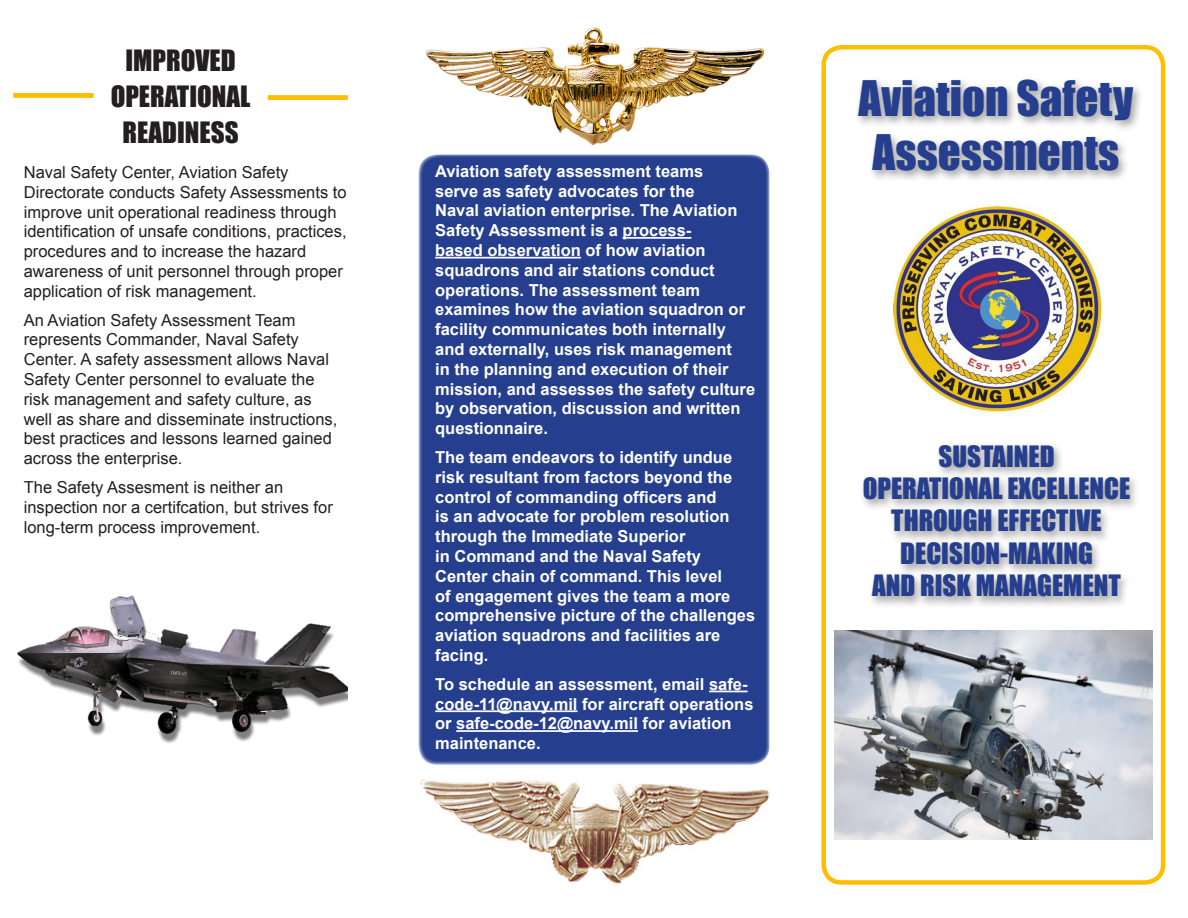
<style>
.page{position:relative;width:1188px;height:918px;background:#fff}
.page>*{position:absolute;margin:0;border:0;box-sizing:border-box;transform-origin:0 0}
.t1{font:45px "Impact";color:#253f8e}
.t2{font:27px/32.4px "Impact";color:#253f8e;text-align:center}
.t3{font:27px "Impact";color:#231f20}
.t4{font:700 16.5px/19.8px "Arial";color:#fff}
.t5{font:16.5px/19.8px "Arial";color:#231f20}
</style>
<div class="page">
<div style="left:854px;top:76px;width:290px;height:107px;background:#231f20;opacity:.43"></div>
<div style="left:419px;top:155px;width:350px;height:609px;background:#253f8e;border-radius:18px"></div>
<div style="left:418px;top:155px;width:352px;height:610px;border:2px solid #253f8e;border-radius:18px"></div>
<hr style="left:623px;top:237px;width:68px;height:2px;background:#fff">
<hr style="left:435px;top:257px;width:146px;height:2px;background:#fff">
<hr style="left:709px;top:691px;width:39px;height:1px;background:#fff">
<hr style="left:435px;top:710px;width:143px;height:2px;background:#fff">
<hr style="left:456px;top:730px;width:182px;height:2px;background:#fff">
<img style="left:891px;top:206px;width:214px;height:209px">
<div style="left:859px;top:441px;width:281px;height:168px;background:#231f20;opacity:.43"></div>
<div style="left:821px;top:45px;width:344px;height:840px;border:4px solid #ffbe00;border-radius:18px"></div>
<div style="left:268px;top:95px;width:80px;height:5px;background:#ffbe00"></div>
<div style="left:14px;top:93px;width:79px;height:5px;background:#ffbe00"></div>
<img style="left:835px;top:630px;width:317px;height:210px">
<img style="left:17px;top:595px;width:331px;height:149px">
<img style="left:420px;top:780px;width:350px;height:104px">
<img style="left:425px;top:27px;width:340px;height:119px">
<p class="t3" style="left:126px;top:40px;width:112px">IMPROVED</p>
<p class="t3" style="left:111px;top:76px;width:141px">OPERATIONAL</p>
<p class="t3" style="left:123px;top:112px;width:117px">READINESS</p>
<p class="t5" style="left:24px;top:163px;width:324px">Naval Safety Center, Aviation Safety Directorate conducts Safety Assessments to improve unit operational readiness through identification of unsafe conditions, practices, procedures and to increase the hazard awareness of unit personnel through proper application of risk management.</p>
<p class="t5" style="left:24px;top:310px;width:315px">An Aviation Safety Assessment Team represents Commander, Naval Safety Center. A safety assessment allows Naval Safety Center personnel to evaluate the risk management and safety culture, as well as share and disseminate instructions, best practices and lessons learned gained across the enterprise.</p>
<p class="t5" style="left:24px;top:478px;width:311px">The Safety Assesment is neither an inspection nor a certifcation, but strives for long-term process improvement.</p>
<p class="t4" style="left:435px;top:162px;width:270px">Aviation safety assessment teams</p>
<p class="t4" style="left:435px;top:181px;width:322px">serve as safety advocates for the<br>Naval aviation enterprise. The Aviation Safety Assessment is a process-<br>based observation of how aviation squadrons and air stations conduct operations. The assessment team examines how the aviation squadron or facility communicates both internally and externally, uses risk management<br>in the planning and execution of their mission, and assesses the safety culture by observation, discussion and written questionnaire.</p>
<p class="t4" style="left:435px;top:448px;width:322px">The team endeavors to identify undue risk resultant from factors beyond the control of commanding officers and<br>is an advocate for problem resolution through the Immediate Superior<br>in Command and the Naval Safety Center chain of command. This level<br>of engagement gives the team a more comprehensive picture of the challenges aviation squadrons and facilities are facing.</p>
<p class="t4" style="left:435px;top:675px;width:320px">To schedule an assessment, email safe&shy;code-11@navy.mil for aircraft operations or safe-code-12@navy.mil for aviation maintenance.</p>
<p class="t1" style="left:859px;top:63px;width:276px">Aviation Safety</p>
<p class="t1" style="left:873px;top:117px;width:248px">Assessments</p>
<p class="t2" style="left:938px;top:439px;width:118px">SUSTAINED</p>
<p class="t2" style="left:863px;top:472px;width:269px">OPERATIONAL EXCELLENCE<br>THROUGH EFFECTIVE</p>
<p class="t2" style="left:900px;top:536px;width:194px">DECISION-MAKING</p>
<p class="t2" style="left:872px;top:569px;width:250px">AND RISK MANAGEMENT</p>
</div>
